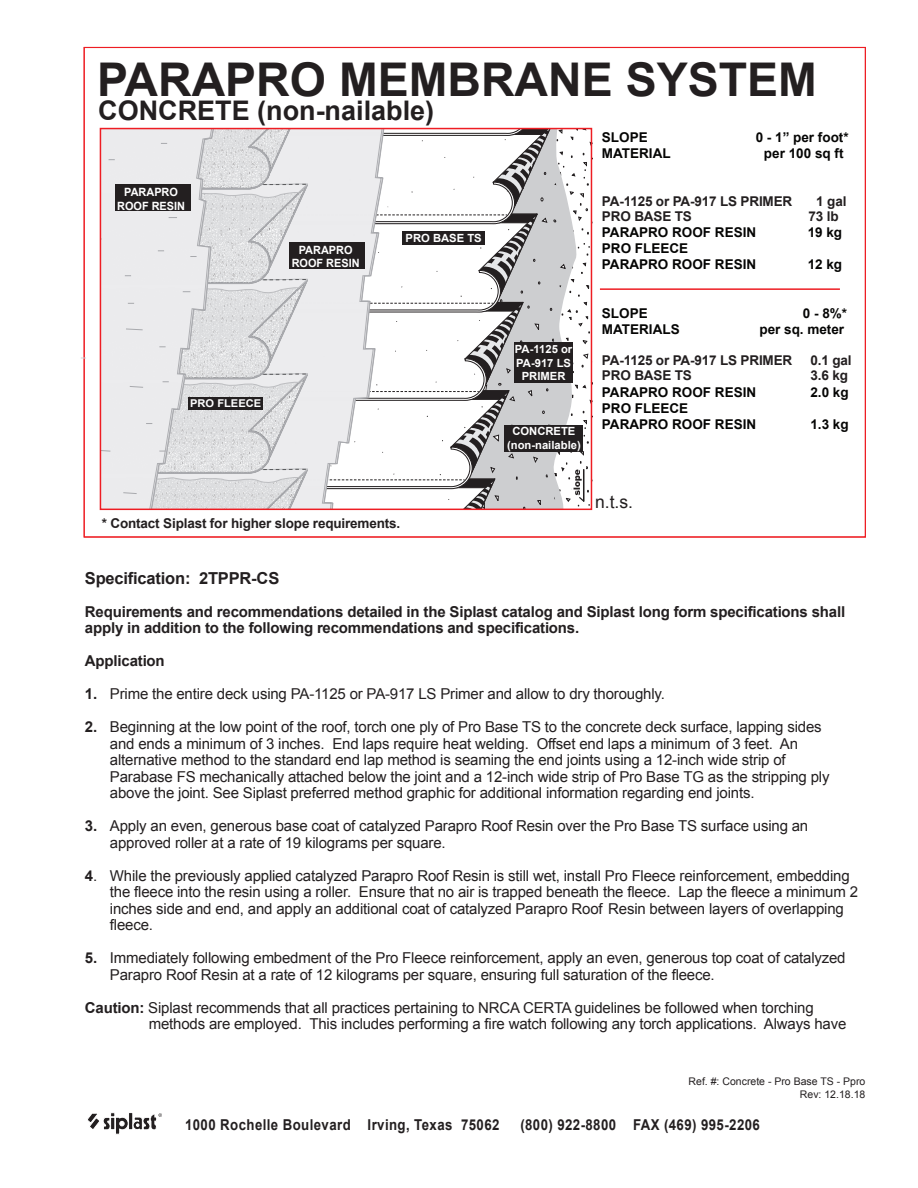
<style>
.page{position:relative;width:918px;height:1188px;background:#fff}
.page>*{position:absolute;margin:0;border:0;box-sizing:border-box;transform-origin:0 0}
.t1{font:700 46.5px "Arial";color:#231f20}
.t2{font:700 27px "Arial";color:#231f20}
.t3{font:17.55px "Arial";color:#231f20}
.t4{font:700 16.5px "Arial";letter-spacing:-.01em;color:#231f20}
.t5{font:15px/16.5px "Arial";letter-spacing:-.01em;color:#231f20}
.t6{font:700 15px/16.5px "Arial";letter-spacing:-.01em;color:#231f20}
.t7{font:700 15px "Arial";letter-spacing:.03em;color:#231f20;scale:.88 1}
.t8{font:700 13.5px/16.2px "Arial";color:#050504}
.t9{font:700 13.5px "Arial";letter-spacing:-.01em;color:#231f20}
.t10{font:700 11.4px/13.6px "Arial";color:#fff;text-align:center;scale:.96 1}
.t11{font:700 11.25px/13.5px "Arial";color:#fff;text-align:center}
.t12{font:700 10.8px "Arial";color:#fff;scale:1.04 1}
.t13{font:10.5px/12.6px "Arial";color:#231f20;text-align:right}
.s1{font-weight:700}
</style>
<div class="page">
<svg style="left:566px;top:136px;width:7px;height:366px"></svg>
<svg style="left:103px;top:131px;width:463px;height:376px"></svg>
<div style="left:100px;top:128px;width:492px;height:382px;border:2px solid #ee1d23"></div>
<div style="left:188px;top:397px;width:75px;height:13px;background:#231f20"></div>
<div style="left:115px;top:185px;width:75px;height:26px;background:#231f20"></div>
<div style="left:289px;top:242px;width:76px;height:27px;background:#231f20"></div>
<div style="left:504px;top:425px;width:78px;height:26px;background:#231f20"></div>
<div style="left:572px;top:465px;width:14px;height:39px;background:#fff"></div>
<svg style="left:574px;top:470px;width:11px;height:32px"></svg>
<hr style="left:583px;top:470px;width:2px;height:31px;background:#231f20">
<div style="left:514px;top:342px;width:59px;height:41px;background:#231f20"></div>
<div style="left:402px;top:231px;width:82px;height:13px;background:#231f20"></div>
<hr style="left:600px;top:288px;width:240px;height:2px;background:#ee1d23">
<div style="left:128px;top:1112px;width:5px;height:18px;background:#fafafa"></div>
<svg style="left:88px;top:1113px;width:74px;height:22px"></svg>
<h1 class="t1" style="left:97px;top:47px;width:721px">PARAPRO MEMBRANE SYSTEM</h1>
<h2 class="t2" style="left:98px;top:91px;width:338px">CONCRETE (non-nailable)</h2>
<p class="t10" style="left:117px;top:185px;width:72px">PARAPRO<br>ROOF RESIN</p>
<p class="t10" style="left:292px;top:243px;width:72px">PARAPRO<br>ROOF RESIN</p>
<p class="t11" style="left:406px;top:231px;width:78px">PRO BASE TS</p>
<p class="t12" style="left:190px;top:396px;width:70px">PRO FLEECE</p>
<p class="t9" style="left:102px;top:513px;width:300px">* Contact Siplast for higher slope requirements.</p>
<p class="t11" style="left:515px;top:343px;width:59px">PA-1125 or<br>PA-917 LS<br>PRIMER</p>
<p class="t11" style="left:507px;top:425px;width:75px">CONCRETE (non-nailable)</p>
<p class="t8" style="left:602px;top:130px;width:47px">SLOPE</p>
<p class="t8" style="left:756px;top:130px;width:95px">0 - 1” per foot*</p>
<p class="t8" style="left:602px;top:146px;width:70px">MATERIAL</p>
<p class="t8" style="left:764px;top:146px;width:81px">per 100 sq ft</p>
<p class="t9" style="left:602px;top:192px;width:192px">PA-1125 or PA-917 LS PRIMER</p>
<p class="t9" style="left:816px;top:192px;width:32px">1 gal</p>
<p class="t9" style="left:602px;top:207px;width:91px">PRO BASE TS</p>
<p class="t9" style="left:809px;top:207px;width:32px">73 lb</p>
<p class="t8" style="left:602px;top:224px;width:156px">PARAPRO ROOF RESIN</p>
<p class="t8" style="left:808px;top:224px;width:36px">19 kg</p>
<p class="t8" style="left:602px;top:241px;width:156px">PRO FLEECE<br>PARAPRO ROOF RESIN</p>
<p class="t8" style="left:808px;top:257px;width:36px">12 kg</p>
<p class="t8" style="left:602px;top:305px;width:47px">SLOPE</p>
<p class="t8" style="left:803px;top:305px;width:46px">0 - 8%*</p>
<p class="t8" style="left:602px;top:322px;width:79px">MATERIALS</p>
<p class="t8" style="left:759px;top:322px;width:86px">per sq. meter</p>
<p class="t9" style="left:602px;top:351px;width:192px">PA-1125 or PA-917 LS PRIMER</p>
<p class="t9" style="left:810px;top:351px;width:43px">0.1 gal</p>
<p class="t9" style="left:602px;top:366px;width:91px">PRO BASE TS</p>
<p class="t9" style="left:810px;top:366px;width:39px">3.6 kg</p>
<p class="t8" style="left:602px;top:384px;width:156px">PARAPRO ROOF RESIN</p>
<p class="t8" style="left:810px;top:384px;width:40px">2.0 kg</p>
<p class="t8" style="left:602px;top:400px;width:156px">PRO FLEECE<br>PARAPRO ROOF RESIN</p>
<p class="t8" style="left:810px;top:416px;width:40px">1.3 kg</p>
<p class="t3" style="left:595px;top:489px;width:40px">n.t.s.</p>
<p class="t4" style="left:85px;top:566px;width:196px">Specification: 2TPPR-CS</p>
<p class="t6" style="left:85px;top:603px;width:762px">Requirements and recommendations detailed in the Siplast catalog and Siplast long form specifications shall apply in addition to the following recommendations and specifications.</p>
<p class="t6" style="left:85px;top:653px;width:81px">Application</p>
<p class="t5" style="left:85px;top:686px;width:582px"><span class="s1">1.</span> Prime the entire deck using PA-1125 or PA-917 LS Primer and allow to dry thoroughly.</p>
<p class="t5" style="left:110px;top:719px;width:721px;text-indent:-25px"><span class="s1">2.</span> Beginning at the low point of the roof, torch one ply of Pro Base TS to the concrete deck surface, lapping sides and ends a minimum of 3 inches. End laps require heat welding. Offset end laps a minimum of 3 feet. An alternative method to the standard end lap method is seaming the end joints using a 12-inch wide strip of Parabase FS mechanically attached below the joint and a 12-inch wide strip of Pro Base TG as the stripping ply above the joint. See Siplast preferred method graphic for additional information regarding end joints.</p>
<p class="t5" style="left:110px;top:818px;width:700px;text-indent:-25px"><span class="s1">3.</span> Apply an even, generous base coat of catalyzed Parapro Roof Resin over the Pro Base TS surface using an approved roller at a rate of 19 kilograms per square.</p>
<p class="t5" style="left:110px;top:867px;width:750px;text-indent:-25px"><span class="s1">4</span>. While the previously applied catalyzed Parapro Roof Resin is still wet, install Pro Fleece reinforcement, embedding the fleece into the resin using a roller. Ensure that no air is trapped beneath the fleece. Lap the fleece a minimum 2 inches side and end, and apply an additional coat of catalyzed Parapro Roof Resin between layers of overlapping fleece.</p>
<p class="t5" style="left:110px;top:950px;width:737px;text-indent:-25px"><span class="s1">5.</span> Immediately following embedment of the Pro Fleece reinforcement, apply an even, generous top coat of catalyzed<br>Parapro Roof Resin at a rate of 12 kilograms per square, ensuring full saturation of the fleece.</p>
<p class="t5" style="left:149px;top:999px;width:699px;text-indent:-64px"><span class="s1">Caution:</span> Siplast recommends that all practices pertaining to NRCA CERTA guidelines be followed when torching methods are employed. This includes performing a fire watch following any torch applications. Always have</p>
<p class="t13" style="left:689px;top:1075px;width:178px">Ref. #: Concrete - Pro Base TS - Ppro<br>Rev: 12.18.18</p>
<p class="t7" style="left:185px;top:1114px;width:359px">1000 Rochelle Boulevard Irving, Texas 75062</p>
<p class="t7" style="left:520px;top:1114px;width:274px">(800) 922-8800 FAX (469) 995-2206</p>
</div>
